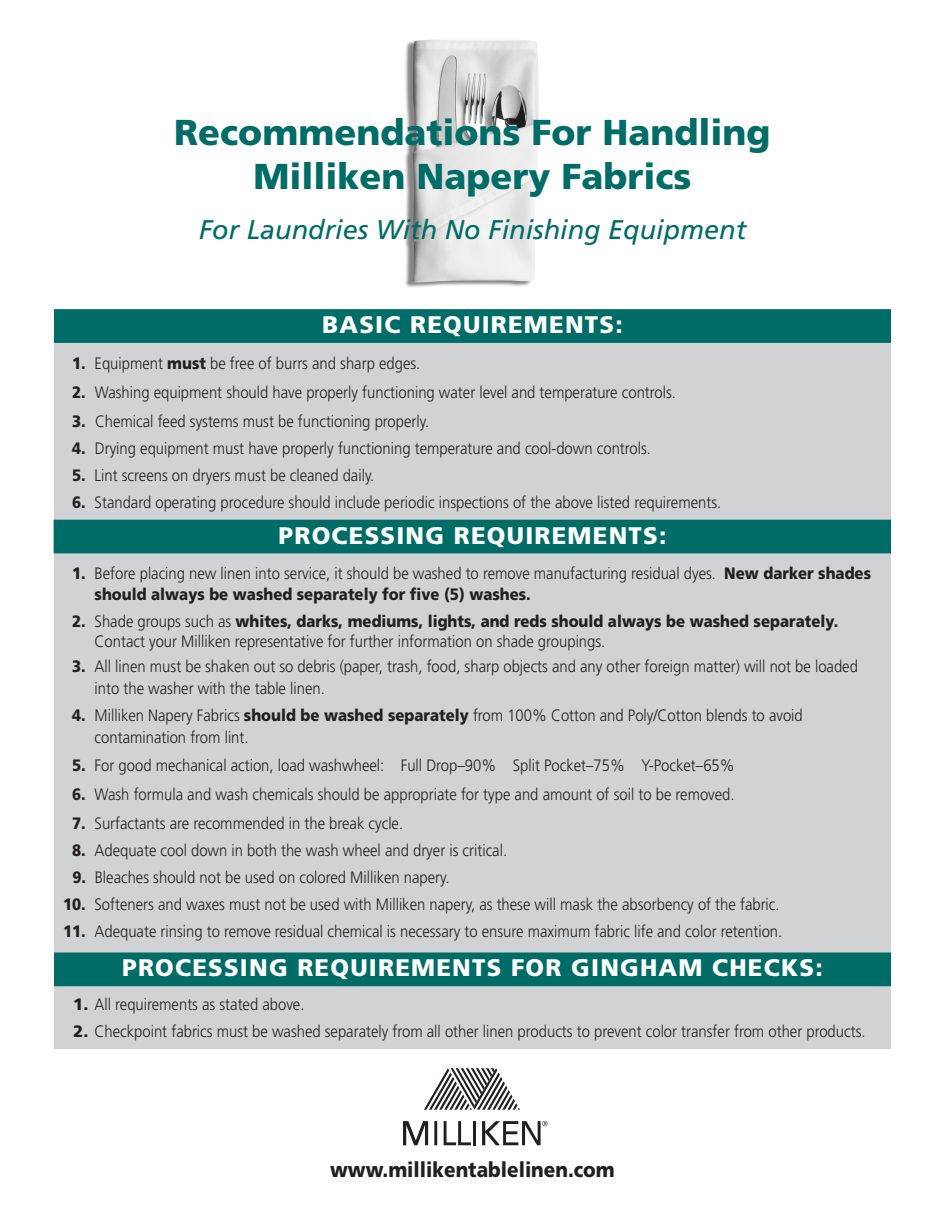
<style>
.page{position:relative;width:945px;height:1215px;background:#fff}
.page>*{position:absolute;margin:0;border:0;box-sizing:border-box;transform-origin:0 0}
.t1{font:900 36px/43.2px "Frutiger";color:#006c67;text-align:center}
.t2{font:italic 27px "Frutiger";color:#006c67}
.t3{font:900 24px "Frutiger";letter-spacing:.05em;color:#fff}
.t4{font:900 21px "Frutiger";color:#231f20;scale:.9 1}
.t5{font:300 16.5px/21.6px "Frutiger";color:#231f20;scale:.9 1}
.s1{font-weight:900}
</style>
<div class="page">
<div style="left:54px;top:342px;width:837px;height:707px;background:#d1d2d4"></div>
<img style="left:405px;top:39px;width:134px;height:248px">
<div style="left:54px;top:309px;width:837px;height:34px;background:#006c67;border:2px solid #006c67"></div>
<div style="left:54px;top:520px;width:837px;height:33px;background:#006c67"></div>
<div style="left:54px;top:952px;width:837px;height:34px;background:#006c67;border:2px solid #006c67"></div>
<svg style="left:424px;top:1068px;width:96px;height:42px"></svg>
<hr style="left:473px;top:1121px;width:3px;height:24px;background:#231f20">
<svg style="left:444px;top:1121px;width:27px;height:24px"></svg>
<hr style="left:434px;top:1121px;width:3px;height:24px;background:#231f20">
<svg style="left:403px;top:1121px;width:25px;height:24px"></svg>
<svg style="left:482px;top:1121px;width:66px;height:24px"></svg>
<h1 class="t1" style="left:174px;top:111px;width:598px">Recommendations For Handling<br>Milliken Napery Fabrics</h1>
<h2 class="t2" style="left:199px;top:214px;width:549px">For Laundries With No Finishing Equipment</h2>
<h3 class="t3" style="left:322px;top:310px;width:302px">BASIC REQUIREMENTS:</h3>
<p class="t5" style="left:72px;top:353px;width:388px"><span class="s1">1.</span> Equipment <span class="s1">must</span> be free of burrs and sharp edges.</p>
<p class="t5" style="left:72px;top:381px;width:672px"><span class="s1">2.</span> Washing equipment should have properly functioning water level and temperature controls.</p>
<p class="t5" style="left:72px;top:410px;width:398px"><span class="s1">3.</span> Chemical feed systems must be functioning properly.</p>
<p class="t5" style="left:72px;top:437px;width:645px"><span class="s1">4.</span> Drying equipment must have properly functioning temperature and cool-down controls.</p>
<p class="t5" style="left:72px;top:464px;width:337px"><span class="s1">5.</span> Lint screens on dryers must be cleaned daily.</p>
<p class="t5" style="left:72px;top:491px;width:723px"><span class="s1">6.</span> Standard operating procedure should include periodic inspections of the above listed requirements.</p>
<h3 class="t3" style="left:279px;top:521px;width:389px">PROCESSING REQUIREMENTS:</h3>
<p class="t5" style="left:95px;top:562px;width:864px;text-indent:-22px"><span class="s1">1.</span> Before placing new linen into service, it should be washed to remove manufacturing residual dyes. <span class="s1">New darker shades should always be washed separately for five (5) washes.</span></p>
<p class="t5" style="left:95px;top:612px;width:828px;line-height:19.8px;text-indent:-22px"><span class="s1">2.</span> Shade groups such as <span class="s1">whites, darks, mediums, lights, and reds should always be washed separately.<br></span>Contact your Milliken representative for further information on shade groupings.</p>
<p class="t5" style="left:95px;top:656px;width:850px;text-indent:-22px"><span class="s1">3.</span> All linen must be shaken out so debris (paper, trash, food, sharp objects and any other foreign matter) will not be loaded into the washer with the table linen.</p>
<p class="t5" style="left:95px;top:705px;width:788px;text-indent:-22px"><span class="s1">4.</span> Milliken Napery Fabrics <span class="s1">should be washed separately</span> from 100% Cotton and Poly/Cotton blends to avoid contamination from lint.</p>
<p class="t5" style="left:72px;top:755px;width:738px"><span class="s1">5.</span> For good mechanical action, load washwheel: Full Drop–90% Split Pocket–75% Y-Pocket–65%</p>
<p class="t5" style="left:72px;top:784px;width:738px"><span class="s1">6.</span> Wash formula and wash chemicals should be appropriate for type and amount of soil to be removed.</p>
<p class="t5" style="left:72px;top:813px;width:369px"><span class="s1">7.</span> Surfactants are recommended in the break cycle.</p>
<p class="t5" style="left:72px;top:839px;width:485px"><span class="s1">8.</span> Adequate cool down in both the wash wheel and dryer is critical.</p>
<p class="t5" style="left:72px;top:867px;width:421px"><span class="s1">9.</span> Bleaches should not be used on colored Milliken napery.</p>
<p class="t5" style="left:63px;top:894px;width:798px"><span class="s1">10.</span> Softeners and waxes must not be used with Milliken napery, as these will mask the absorbency of the fabric.</p>
<p class="t5" style="left:63px;top:921px;width:801px"><span class="s1">11.</span> Adequate rinsing to remove residual chemical is necessary to ensure maximum fabric life and color retention.</p>
<h3 class="t3" style="left:122px;top:953px;width:702px">PROCESSING REQUIREMENTS FOR GINGHAM CHECKS:</h3>
<p class="t5" style="left:73px;top:994px;width:258px"><span class="s1">1.</span> All requirements as stated above.</p>
<p class="t5" style="left:73px;top:1021px;width:882px"><span class="s1">2.</span> Checkpoint fabrics must be washed separately from all other linen products to prevent color transfer from other products.</p>
<p class="t4" style="left:330px;top:1157px;width:318px">www.millikentablelinen.com</p>
</div>
